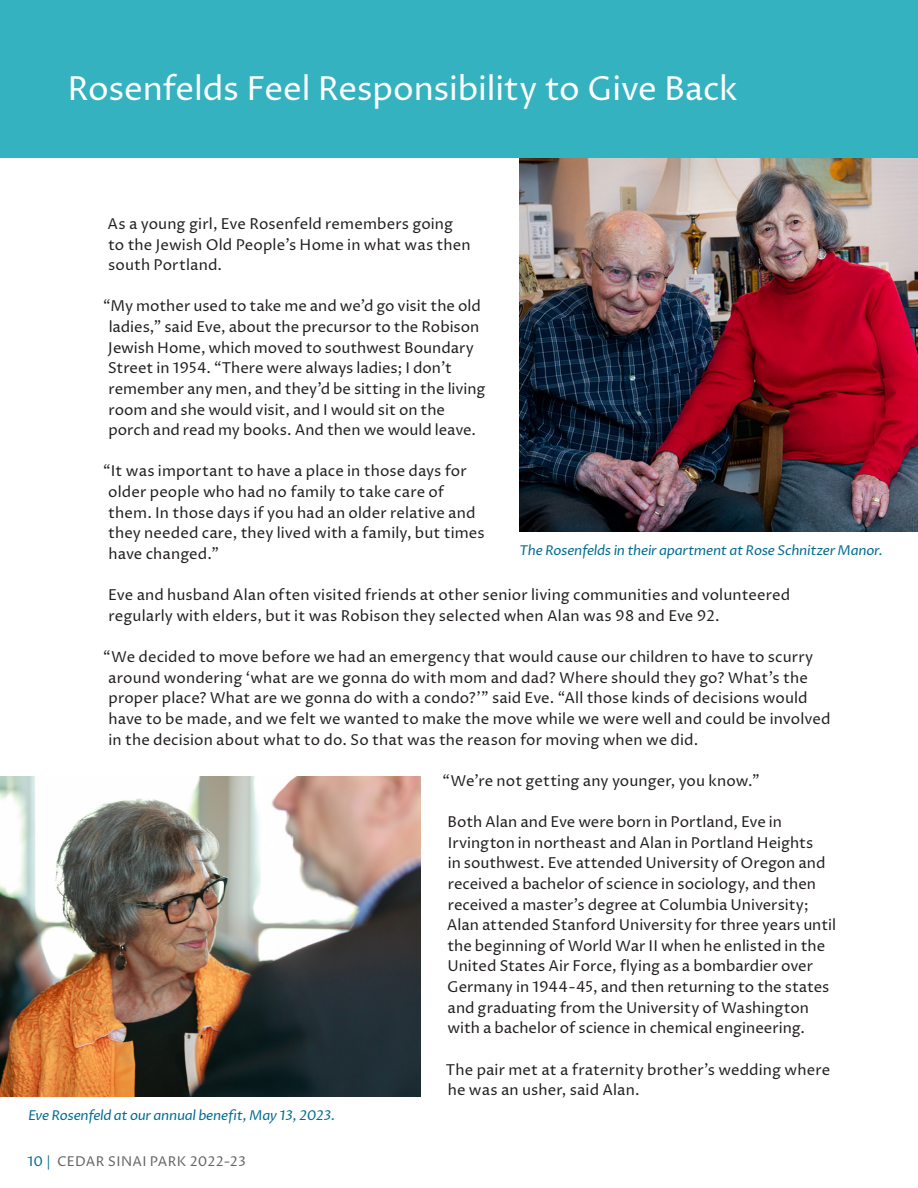
<style>
.page{position:relative;width:918px;height:1188px;background:#fff}
.page>*{position:absolute;margin:0;border:0;box-sizing:border-box;transform-origin:0 0}
.normal__myr__10_14_light{font:33px "Proza Libre";letter-spacing:-.005em;color:#fff}
.normal__myr__10_14_light-2{font:15px/20.7px "Proza Libre";color:#231f20}
.body{font:italic 13.5px "Proza Libre";letter-spacing:-.02em;color:#006c90}
.t1{font:13.5px "Proza Libre";letter-spacing:.025em;color:#636366}
.s1{color:#006c90}
</style>
<div class="page">
<img style="left:520px;top:158px;width:398px;height:373px">
<div style="left:0;top:0;width:918px;height:158px;background:#34b2c0"></div>
<img style="left:0;top:777px;width:420px;height:319px">
<p class="normal__myr__10_14_light" style="left:68px;top:68px;width:672px">Rosenfelds Feel Responsibility to Give Back</p>
<p class="normal__myr__10_14_light-2" style="left:108px;top:213px;width:365px">As a young girl, Eve Rosenfeld remembers going to the Jewish Old People’s Home in what was then south Portland.</p>
<p class="normal__myr__10_14_light-2" style="left:108px;top:296px;width:379px;text-indent:-5px">“My mother used to take me and we’d go visit the old ladies,” said Eve, about the precursor to the Robison Jewish Home, which moved to southwest Boundary Street in 1954. “There were always ladies; I don’t remember any men, and they’d be sitting in the living room and she would visit, and I would sit on the porch and read my books. And then we would leave.</p>
<p class="normal__myr__10_14_light-2" style="left:108px;top:461px;width:378px;text-indent:-5px">“It was important to have a place in those days for older people who had no family to take care of them. In those days if you had an older relative and they needed care, they lived with a family, but times have changed.”</p>
<p class="normal__myr__10_14_light-2" style="left:108px;top:585px;width:683px">Eve and husband Alan often visited friends at other senior living communities and volunteered regularly with elders, but it was Robison they selected when Alan was 98 and Eve 92.</p>
<p class="normal__myr__10_14_light-2" style="left:108px;top:647px;width:724px;text-indent:-5px">“We decided to move before we had an emergency that would cause our children to have to scurry around wondering ‘what are we gonna do with mom and dad? Where should they go? What’s the proper place? What are we gonna do with a condo?’” said Eve. “All those kinds of decisions would have to be made, and we felt we wanted to make the move while we were well and could be involved in the decision about what to do. So that was the reason for moving when we did.</p>
<p class="normal__myr__10_14_light-2" style="left:442px;top:770px;width:319px">“We’re not getting any younger, you know.”</p>
<p class="normal__myr__10_14_light-2" style="left:447px;top:812px;width:391px">Both Alan and Eve were born in Portland, Eve in Irvington in northeast and Alan in Portland Heights<br>in southwest. Eve attended University of Oregon and received a bachelor of science in sociology, and then received a master’s degree at Columbia University; Alan attended Stanford University for three years until the beginning of World War II when he enlisted in the United States Air Force, flying as a bombardier over Germany in 1944-45, and then returning to the states and graduating from the University of Washington with a bachelor of science in chemical engineering.</p>
<p class="normal__myr__10_14_light-2" style="left:446px;top:1059px;width:386px">The pair met at a fraternity brother’s wedding where he was an usher, said Alan.</p>
<p class="body" style="left:519px;top:542px;width:365px">The Rosenfelds in their apartment at Rose Schnitzer Manor.</p>
<p class="body" style="left:28px;top:1107px;width:309px">Eve Rosenfeld at our annual benefit, May 13, 2023.</p>
<p class="t1" style="left:27px;top:1153px;width:221px"><span class="s1">10 |</span> CEDAR SINAI PARK 2022-23</p>
</div>
